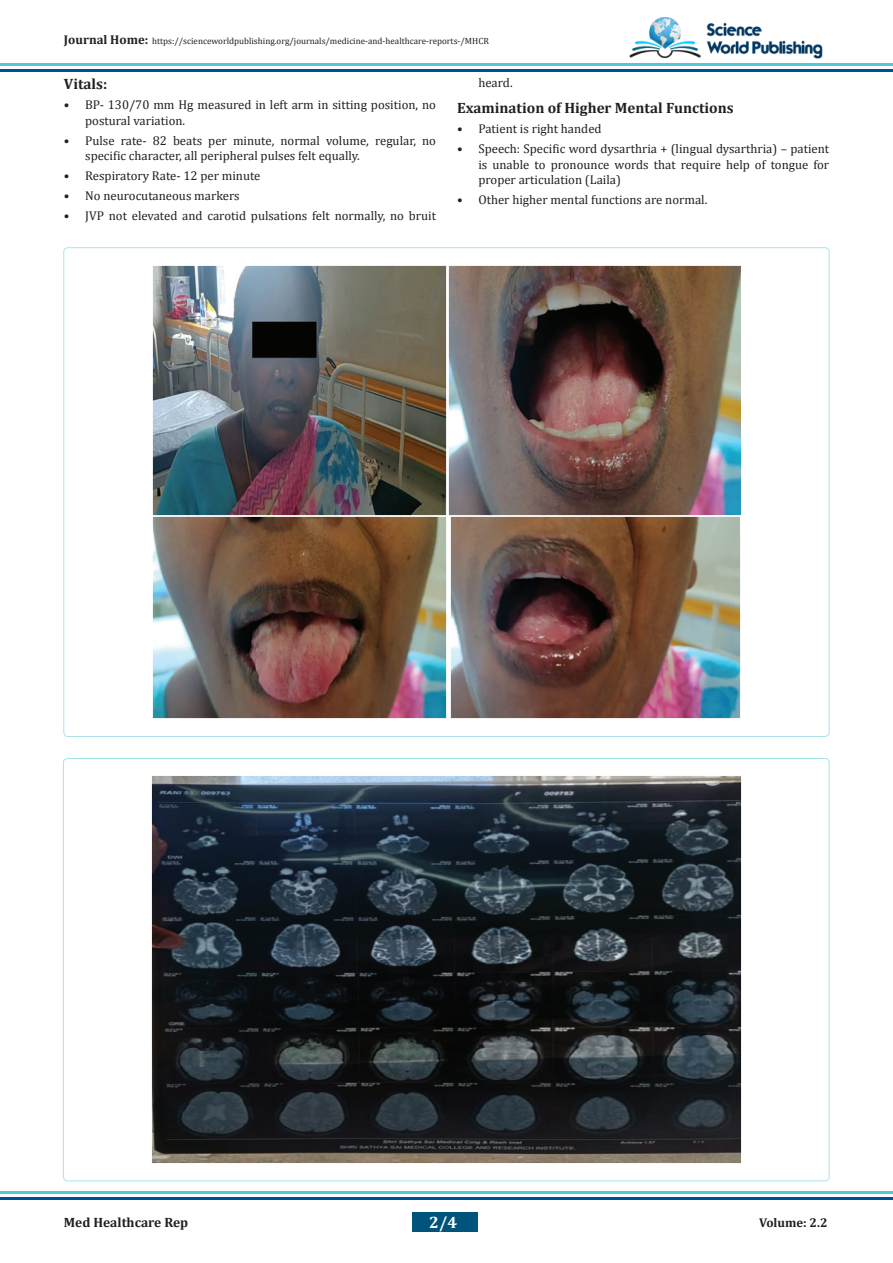
<style>
.page{position:relative;width:893px;height:1263px;background:#fff}
.page>*{position:absolute;margin:0;border:0;box-sizing:border-box;transform-origin:0 0}
.t1{font:700 16.5px "Cambria";color:#fff}
.t2{font:700 15px "Cambria";color:#231f20}
.t3{font:700 13.5px "Cambria";color:#231f20}
.t4{font:12.75px/15.8px "Cambria";color:#231f20}
.t5{font:700 12.75px "Cambria";color:#231f20}
.t6{font:9px "Cambria";color:#231f20}
.s1{font-weight:700;font-size:12.75px}
</style>
<div class="page">
<div style="left:412px;top:1212px;width:66px;height:19px;background:#00547b"></div>
<img style="left:623px;top:17px;width:206px;height:47px">
<hr style="left:0;top:64px;width:893px;height:2px;background:#4fc8db">
<hr style="left:0;top:70px;width:893px;height:2px;background:#004c99">
<hr style="left:0;top:1192px;width:893px;height:2px;background:#4fc8db">
<hr style="left:0;top:1198px;width:893px;height:2px;background:#004c99">
<img style="left:152px;top:266px;width:294px;height:249px">
<img style="left:449px;top:266px;width:292px;height:249px">
<img style="left:152px;top:517px;width:294px;height:201px">
<img style="left:451px;top:516px;width:290px;height:202px">
<img style="left:151px;top:776px;width:590px;height:388px">
<p class="t6" style="left:64px;top:35px;width:427px"><span class="s1">Journal Home:</span> https://scienceworldpublishing.org/journals/medicine-and-healthcare-reports-/MHCR</p>
<p class="t2" style="left:64px;top:73px;width:45px">Vitals:</p>
<p class="t4" style="left:85px;top:97px;width:352px;text-indent:-21px">• BP- 130/70 mm Hg measured in left arm in sitting position, no postural variation.</p>
<p class="t4" style="left:85px;top:132px;width:352px;text-indent:-21px">• Pulse rate- 82 beats per minute, normal volume, regular, no specific character, all peripheral pulses felt equally.</p>
<p class="t4" style="left:64px;top:168px;width:198px">• Respiratory Rate- 12 per minute</p>
<p class="t4" style="left:64px;top:188px;width:177px">• No neurocutaneous markers</p>
<p class="t4" style="left:64px;top:208px;width:374px">• JVP not elevated and carotid pulsations felt normally, no bruit</p>
<p class="t4" style="left:478px;top:75px;width:36px">heard.</p>
<p class="t2" style="left:457px;top:97px;width:278px">Examination of Higher Mental Functions</p>
<p class="t4" style="left:457px;top:121px;width:146px">• Patient is right handed</p>
<p class="t4" style="left:478px;top:141px;width:352px;text-align:justify;text-indent:-21px">• Speech: Specific word dysarthria + (lingual dysarthria) – patient is unable to pronounce words that require help of tongue for proper articulation (Laila)</p>
<p class="t4" style="left:457px;top:192px;width:252px">• Other higher mental functions are normal.</p>
<p class="t1" style="left:429px;top:1211px;width:29px">2/4</p>
<p class="t3" style="left:64px;top:1213px;width:126px">Med Healthcare Rep</p>
<p class="t5" style="left:759px;top:1213px;width:70px">Volume: 2.2</p>
</div>
